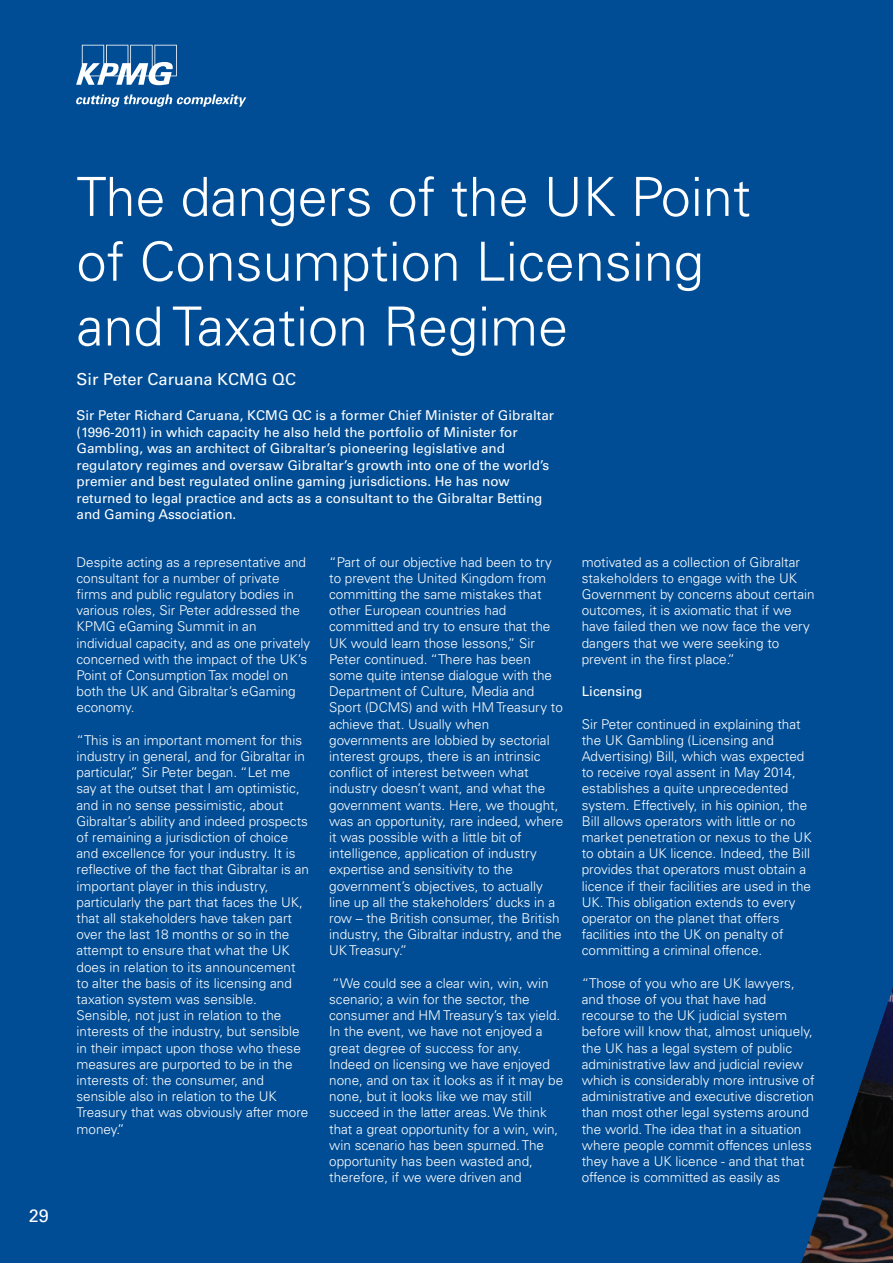
<style>
.page{position:relative;width:893px;height:1263px;background:#014d95}
.page>*{position:absolute;margin:0;border:0;box-sizing:border-box;transform-origin:0 0}
.t1{font:300 54px/64.8px "Univers LT Std";color:#fff}
.t2{font:18px "Univers LT Std";color:#fff}
.t3{font:16.5px "Univers LT Std";color:#fff}
.t4{font:300 13.5px/16.2px "Univers LT Std";color:#fff}
.t5{font:13.5px/16.5px "Univers LT Std";color:#fff}
</style>
<div class="page">
<img style="left:801px;top:987px;width:92px;height:276px">
<svg style="left:76px;top:45px;width:170px;height:62px"></svg>
<h2 class="t2" style="left:29px;top:1209px;width:22px">29</h2>
<h1 class="t1" style="left:77px;top:169px;width:676px">The dangers of the UK Point of Consumption Licensing and Taxation Regime</h1>
<p class="t3" style="left:77px;top:373px;width:221px">Sir Peter Caruana KCMG QC</p>
<p class="t5" style="left:77px;top:408px;width:479px">Sir Peter Richard Caruana, KCMG QC is a former Chief Minister of Gibraltar (1996-2011) in which capacity he also held the portfolio of Minister for Gambling, was an architect of Gibraltar’s pioneering legislative and regulatory regimes and oversaw Gibraltar’s growth into one of the world’s premier and best regulated online gaming jurisdictions. He has now returned to legal practice and acts as a consultant to the Gibraltar Betting and Gaming Association.</p>
<p class="t4" style="left:77px;top:555px;width:235px">Despite acting as a representative and consultant for a number of private firms and public regulatory bodies in various roles, Sir Peter addressed the KPMG eGaming Summit in an individual capacity, and as one privately concerned with the impact of the UK’s Point of Consumption Tax model on both the UK and Gibraltar’s eGaming economy.</p>
<p class="t4" style="left:77px;top:733px;width:234px">“This is an important moment for this industry in general, and for Gibraltar in particular,” Sir Peter began. “Let me say at the outset that I am optimistic, and in no sense pessimistic, about Gibraltar’s ability and indeed prospects of remaining a jurisdiction of choice and excellence for your industry. It is reflective of the fact that Gibraltar is an important player in this industry, particularly the part that faces the UK, that all stakeholders have taken part over the last 18 months or so in the attempt to ensure that what the UK does in relation to its announcement to alter the basis of its licensing and taxation system was sensible.<br>Sensible, not just in relation to the interests of the industry, but sensible in their impact upon those who these measures are purported to be in the interests of: the consumer, and sensible also in relation to the UK Treasury that was obviously after more money.”</p>
<p class="t4" style="left:329px;top:555px;width:236px">“Part of our objective had been to try to prevent the United Kingdom from committing the same mistakes that other European countries had committed and try to ensure that the UK would learn those lessons,” Sir Peter continued. “There has been some quite intense dialogue with the Department of Culture, Media and Sport (DCMS) and with HM Treasury to achieve that. Usually when governments are lobbied by sectorial interest groups, there is an intrinsic conflict of interest between what industry doesn’t want, and what the government wants. Here, we thought, was an opportunity, rare indeed, where it was possible with a little bit of intelligence, application of industry expertise and sensitivity to the government’s objectives, to actually line up all the stakeholders’ ducks in a row – the British consumer, the British industry, the Gibraltar industry, and the UK Treasury.”</p>
<p class="t4" style="left:329px;top:976px;width:236px">“We could see a clear win, win, win scenario; a win for the sector, the consumer and HM Treasury’s tax yield.<br>In the event, we have not enjoyed a great degree of success for any.<br>Indeed on licensing we have enjoyed none, and on tax it looks as if it may be none, but it looks like we may still succeed in the latter areas. We think that a great opportunity for a win, win, win scenario has been spurned. The opportunity has been wasted and, therefore, if we were driven and</p>
<p class="t4" style="left:582px;top:555px;width:234px">motivated as a collection of Gibraltar stakeholders to engage with the UK Government by concerns about certain outcomes, it is axiomatic that if we have failed then we now face the very dangers that we were seeking to prevent in the first place.”</p>
<p class="t5" style="left:582px;top:684px;width:62px">Licensing</p>
<p class="t4" style="left:582px;top:717px;width:231px">Sir Peter continued in explaining that the UK Gambling (Licensing and Advertising) Bill, which was expected to receive royal assent in May 2014, establishes a quite unprecedented system. Effectively, in his opinion, the Bill allows operators with little or no market penetration or nexus to the UK to obtain a UK licence. Indeed, the Bill provides that operators must obtain a licence if their facilities are used in the UK. This obligation extends to every operator on the planet that offers facilities into the UK on penalty of committing a criminal offence.</p>
<p class="t4" style="left:582px;top:976px;width:234px">“Those of you who are UK lawyers, and those of you that have had recourse to the UK judicial system before will know that, almost uniquely, the UK has a legal system of public administrative law and judicial review which is considerably more intrusive of administrative and executive discretion than most other legal systems around the world. The idea that in a situation where people commit offences unless they have a UK licence - and that that offence is committed as easily as</p>
</div>
